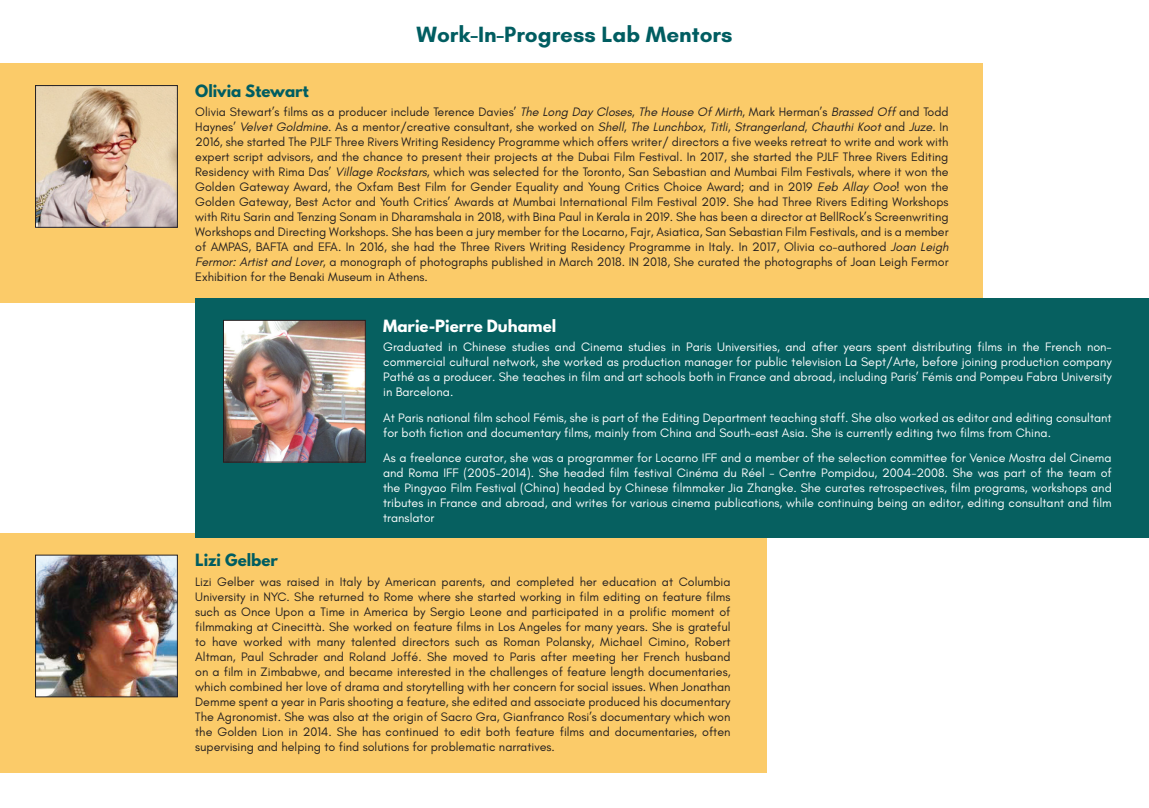
<style>
.page{position:relative;width:1149px;height:808px;background:#fff}
.page>*{position:absolute;margin:0;border:0;box-sizing:border-box;transform-origin:0 0}
.t1{font:700 22.5px "Glacial Indifference";color:#005d61}
.t2{font:700 15px "League Spartan";color:#005d61}
.t3{font:700 15px "League Spartan";color:#fff}
.t4{font:12.5px/15px "Glacial Indifference";color:#231f20;text-align:justify}
.t5{font:12.5px/15px "Glacial Indifference";color:#fff;text-align:justify}
.s1{font-style:italic}
</style>
<div class="page">
<div style="left:0;top:533px;width:766px;height:239px;background:#fbcb69"></div>
<div style="left:0;top:64px;width:982px;height:239px;background:#fbcb69"></div>
<img style="left:37px;top:557px;width:138px;height:138px">
<div style="left:35px;top:555px;width:142px;height:142px;border:1px solid #231f20"></div>
<img style="left:37px;top:87px;width:138px;height:138px">
<div style="left:35px;top:85px;width:142px;height:142px;border:1px solid #231f20"></div>
<div style="left:195px;top:299px;width:953px;height:239px;background:#066060"></div>
<img style="left:225px;top:322px;width:138px;height:138px">
<div style="left:223px;top:320px;width:142px;height:142px;border:1px solid #231f20"></div>
<h1 class="t1" style="left:416px;top:20px;width:317px">Work-In-Progress Lab Mentors</h1>
<p class="t2" style="left:195px;top:79px;width:115px">Olivia Stewart</p>
<p class="t4" style="left:195px;top:105px;width:754px">Olivia Stewart’s films as a producer include Terence Davies’ <span class="s1">The Long Day Closes</span>, <span class="s1">The House Of Mirth</span>, Mark Herman’s <span class="s1">Brassed Off</span> and Todd Haynes’ <span class="s1">Velvet Goldmine</span>. As a mentor/creative consultant, she worked on <span class="s1">Shell</span>, <span class="s1">The Lunchbox</span>, <span class="s1">Titli, Strangerland, Chauthi Koot</span> and <span class="s1">Juze</span>. In 2016, she started The PJLF Three Rivers Writing Residency Programme which offers writer/ directors a five weeks retreat to write and work with expert script advisors, and the chance to present their projects at the Dubai Film Festival. In 2017, she started the PJLF Three Rivers Editing Residency with Rima Das’ <span class="s1">Village Rockstars</span>, which was selected for the Toronto, San Sebastian and Mumbai Film Festivals, where it won the Golden Gateway Award, the Oxfam Best Film for Gender Equality and Young Critics Choice Award; and in 2019 <span class="s1">Eeb Allay Ooo!</span> won the Golden Gateway, Best Actor and Youth Critics’ Awards at Mumbai International Film Festival 2019. She had Three Rivers Editing Workshops with Ritu Sarin and Tenzing Sonam in Dharamshala in 2018, with Bina Paul in Kerala in 2019. She has been a director at BellRock’s Screenwriting Workshops and Directing Workshops. She has been a jury member for the Locarno, Fajr, Asiatica, San Sebastian Film Festivals, and is a member of AMPAS, BAFTA and EFA. In 2016, she had the Three Rivers Writing Residency Programme in Italy. In 2017, Olivia co-authored <span class="s1">Joan Leigh Fermor: Artist and Lover</span>, a monograph of photographs published in March 2018. IN 2018, She curated the photographs of Joan Leigh Fermor Exhibition for the Benaki Museum in Athens.</p>
<p class="t3" style="left:383px;top:314px;width:174px">Marie-Pierre Duhamel</p>
<p class="t5" style="left:383px;top:339px;width:730px">Graduated in Chinese studies and Cinema studies in Paris Universities, and after years spent distributing films in the French non&shy;commercial cultural network, she worked as production manager for public television La Sept/Arte, before joining production company Pathé as a producer. She teaches in film and art schools both in France and abroad, including Paris’ Fémis and Pompeu Fabra University in Barcelona.</p>
<p class="t5" style="left:383px;top:410px;width:730px">At Paris national film school Fémis, she is part of the Editing Department teaching staff. She also worked as editor and editing consultant for both fiction and documentary films, mainly from China and South-east Asia. She is currently editing two films from China.</p>
<p class="t5" style="left:383px;top:451px;width:730px">As a freelance curator, she was a programmer for Locarno IFF and a member of the selection committee for Venice Mostra del Cinema and Roma IFF (2005-2014). She headed film festival Cinéma du Réel - Centre Pompidou, 2004-2008. She was part of the team of the Pingyao Film Festival (China) headed by Chinese filmmaker Jia Zhangke. She curates retrospectives, film programs, workshops and tributes in France and abroad, and writes for various cinema publications, while continuing being an editor, editing consultant and film translator</p>
<p class="t2" style="left:195px;top:548px;width:84px">Lizi Gelber</p>
<p class="t4" style="left:195px;top:574px;width:536px">Lizi Gelber was raised in Italy by American parents, and completed her education at Columbia University in NYC. She returned to Rome where she started working in film editing on feature films such as Once Upon a Time in America by Sergio Leone and participated in a prolific moment of filmmaking at Cinecittà. She worked on feature films in Los Angeles for many years. She is grateful to have worked with many talented directors such as Roman Polansky, Michael Cimino, Robert Altman, Paul Schrader and Roland Joffé. She moved to Paris after meeting her French husband on a film in Zimbabwe, and became interested in the challenges of feature length documentaries, which combined her love of drama and storytelling with her concern for social issues. When Jonathan Demme spent a year in Paris shooting a feature, she edited and associate produced his documentary The Agronomist. She was also at the origin of Sacro Gra, Gianfranco Rosi’s documentary which won the Golden Lion in 2014. She has continued to edit both feature films and documentaries, often supervising and helping to find solutions for problematic narratives.</p>
</div>
